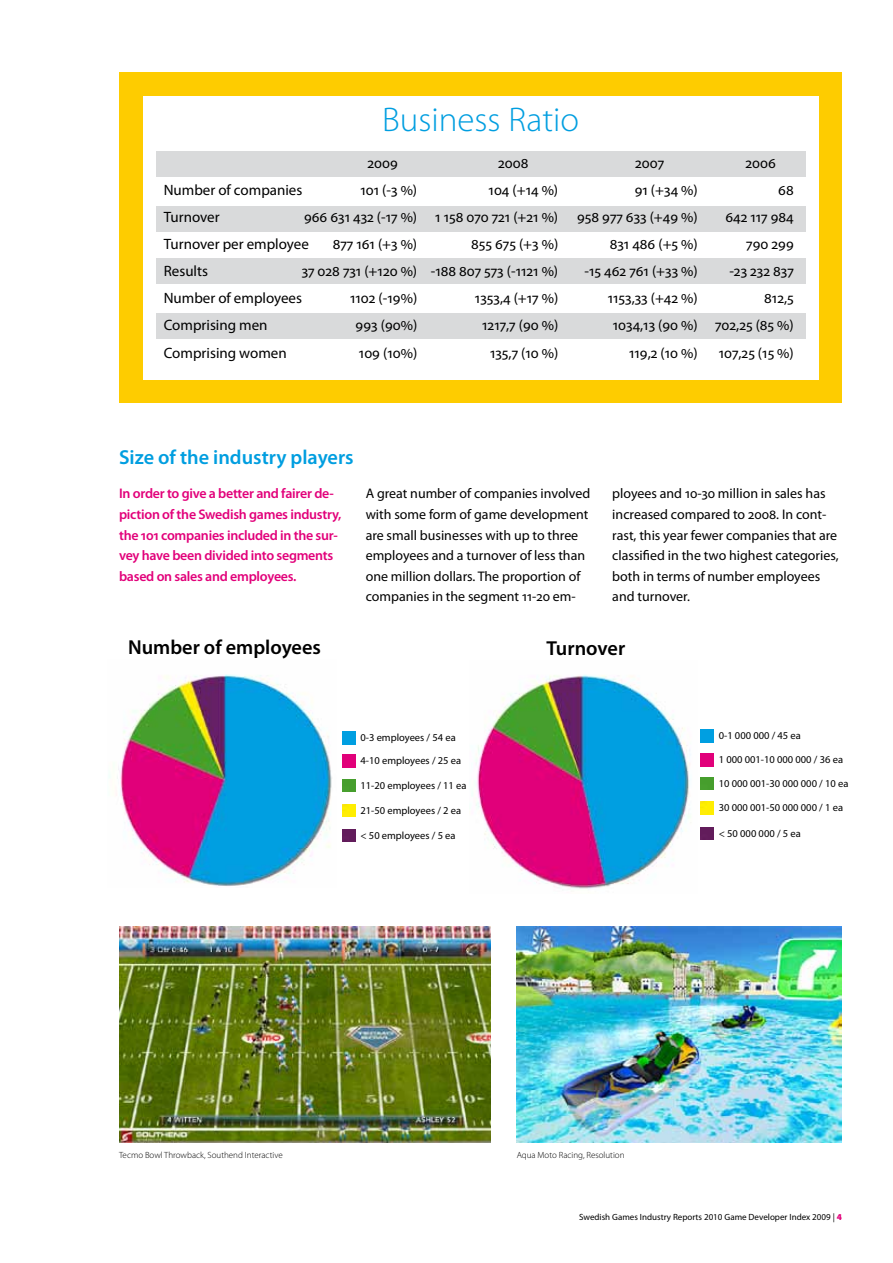
<style>
.page{position:relative;width:893px;height:1263px;background:#fff}
.page>*{position:absolute;margin:0;border:0;box-sizing:border-box;transform-origin:0 0}
.t1{font:300 34.35px "Myriad Pro";color:#009ee0}
.t2{font:600 20.25px "Myriad Pro";color:#000}
.t3{font:600 20.25px "Myriad Pro";color:#009ee0}
.t4{font:15px "Myriad Pro";color:#000}
.t5{font:13.95px/20.5px "Myriad Pro";color:#000}
.t6{font:600 13.95px/20.5px "Myriad Pro";letter-spacing:-.02em;color:#e2007a}
.t7{font:10.5px "Myriad Pro";color:#000}
.t8{font:300 9px "Myriad Pro";color:#000}
.t9{font:9px "Myriad Pro";color:#000}
.s1{font-weight:900;color:#e2007a}
</style>
<div class="page">
<div style="left:119px;top:72px;width:723px;height:331px;background:#fecc00"></div>
<div style="left:143px;top:96px;width:676px;height:283px;background:#fff"></div>
<div style="left:156px;top:152px;width:650px;height:25px;background:#d9dadb"></div>
<div style="left:156px;top:206px;width:650px;height:26px;background:#d9dadb"></div>
<div style="left:156px;top:259px;width:650px;height:25px;background:#d9dadb"></div>
<div style="left:156px;top:314px;width:650px;height:25px;background:#d9dadb"></div>
<img style="left:109px;top:674px;width:223px;height:212px">
<img style="left:471px;top:674px;width:220px;height:215px">
<svg style="left:342px;top:731px;width:13px;height:13px"></svg>
<svg style="left:342px;top:755px;width:13px;height:12px"></svg>
<svg style="left:342px;top:779px;width:13px;height:13px"></svg>
<svg style="left:342px;top:804px;width:13px;height:13px"></svg>
<svg style="left:342px;top:829px;width:13px;height:13px"></svg>
<svg style="left:701px;top:754px;width:12px;height:12px"></svg>
<svg style="left:701px;top:730px;width:12px;height:12px"></svg>
<svg style="left:701px;top:777px;width:12px;height:13px"></svg>
<svg style="left:701px;top:802px;width:12px;height:12px"></svg>
<svg style="left:701px;top:827px;width:12px;height:13px"></svg>
<img style="left:517px;top:926px;width:324px;height:217px">
<img style="left:119px;top:926px;width:371px;height:216px">
<h1 class="t1" style="left:382px;top:99px;width:199px">Business Ratio</h1>
<p class="t4" style="left:367px;top:153px;width:32px">2009</p>
<p class="t4" style="left:498px;top:153px;width:32px">2008</p>
<p class="t4" style="left:635px;top:153px;width:31px">2007</p>
<p class="t4" style="left:746px;top:153px;width:32px">2006</p>
<p class="t4" style="left:164px;top:180px;width:140px">Number of companies</p>
<p class="t4" style="left:360px;top:180px;width:58px">101 (-3 %)</p>
<p class="t4" style="left:489px;top:180px;width:71px">104 (+14 %)</p>
<p class="t4" style="left:635px;top:180px;width:65px">91 (+34 %)</p>
<p class="t4" style="left:778px;top:180px;width:17px">68</p>
<p class="t4" style="left:164px;top:208px;width:57px">Turnover</p>
<p class="t4" style="left:304px;top:208px;width:256px">966 631 432 (-17 %) 1 158 070 721 (+21 %)</p>
<p class="t4" style="left:577px;top:208px;width:122px">958 977 633 (+49 %)</p>
<p class="t4" style="left:725px;top:208px;width:70px">642 117 984</p>
<p class="t4" style="left:164px;top:235px;width:147px">Turnover per employee</p>
<p class="t4" style="left:333px;top:235px;width:86px">877 161 (+3 %)</p>
<p class="t4" style="left:471px;top:235px;width:89px">855 675 (+3 %)</p>
<p class="t4" style="left:610px;top:235px;width:90px">831 486 (+5 %)</p>
<p class="t4" style="left:746px;top:235px;width:49px">790 299</p>
<p class="t4" style="left:164px;top:262px;width:46px">Results</p>
<p class="t4" style="left:302px;top:262px;width:258px">37 028 731 (+120 %) -188 807 573 (-1121 %)</p>
<p class="t4" style="left:585px;top:262px;width:115px">-15 462 761 (+33 %)</p>
<p class="t4" style="left:729px;top:262px;width:66px">-23 232 837</p>
<p class="t4" style="left:164px;top:289px;width:140px">Number of employees</p>
<p class="t4" style="left:350px;top:289px;width:69px">1102 (-19%)</p>
<p class="t4" style="left:475px;top:289px;width:85px">1353,4 (+17 %)</p>
<p class="t4" style="left:608px;top:289px;width:92px">1153,33 (+42 %)</p>
<p class="t4" style="left:764px;top:289px;width:31px">812,5</p>
<p class="t4" style="left:164px;top:316px;width:105px">Comprising men</p>
<p class="t4" style="left:356px;top:316px;width:63px">993 (90%)</p>
<p class="t4" style="left:482px;top:316px;width:78px">1217,7 (90 %)</p>
<p class="t4" style="left:613px;top:316px;width:183px">1034,13 (90 %) 702,25 (85 %)</p>
<p class="t4" style="left:164px;top:343px;width:124px">Comprising women</p>
<p class="t4" style="left:359px;top:343px;width:60px">109 (10%)</p>
<p class="t4" style="left:490px;top:343px;width:70px">135,7 (10 %)</p>
<p class="t4" style="left:629px;top:343px;width:70px">119,2 (10 %)</p>
<p class="t4" style="left:719px;top:343px;width:77px">107,25 (15 %)</p>
<h2 class="t3" style="left:119px;top:444px;width:236px">Size of the industry players</h2>
<p class="t6" style="left:119px;top:483px;width:224px">In order to give a better and fairer de&shy;piction of the Swedish games industry, the 101 companies included in the sur&shy;vey have been divided into segments based on sales and employees.</p>
<p class="t5" style="left:366px;top:483px;width:226px">A great number of companies involved with some form of game development are small businesses with up to three employees and a turnover of less than one million dollars. The proportion of companies in the segment 11-20 em-</p>
<p class="t5" style="left:612px;top:483px;width:228px">ployees and 10-30 million in sales has increased compared to 2008. In cont&shy;rast, this year fewer companies that are classified in the two highest categories, both in terms of number employees and turnover.</p>
<h2 class="t2" style="left:128px;top:634px;width:194px">Number of employees</h2>
<h2 class="t2" style="left:546px;top:635px;width:80px">Turnover</h2>
<p class="t7" style="left:360px;top:731px;width:97px">0-3 employees / 54 ea</p>
<p class="t7" style="left:360px;top:754px;width:102px">4-10 employees / 25 ea</p>
<p class="t7" style="left:360px;top:779px;width:108px">11-20 employees / 11 ea</p>
<p class="t7" style="left:360px;top:804px;width:102px">21-50 employees / 2 ea</p>
<p class="t7" style="left:360px;top:829px;width:97px">&lt; 50 employees / 5 ea</p>
<p class="t7" style="left:719px;top:729px;width:84px">0-1 000 000 / 45 ea</p>
<p class="t7" style="left:719px;top:753px;width:126px">1 000 001-10 000 000 / 36 ea</p>
<p class="t7" style="left:719px;top:777px;width:131px">10 000 001-30 000 000 / 10 ea</p>
<p class="t7" style="left:719px;top:801px;width:126px">30 000 001-50 000 000 / 1 ea</p>
<p class="t7" style="left:719px;top:827px;width:84px">&lt; 50 000 000 / 5 ea</p>
<p class="t8" style="left:119px;top:1150px;width:165px">Tecmo Bowl Throwback, Southend Interactive</p>
<p class="t8" style="left:517px;top:1150px;width:109px">Aqua Moto Racing, Resolution</p>
<p class="t9" style="left:579px;top:1212px;width:264px">Swedish Games Industry Reports 2010 Game Developer Index 2009 | <span class="s1">4</span></p>
</div>
